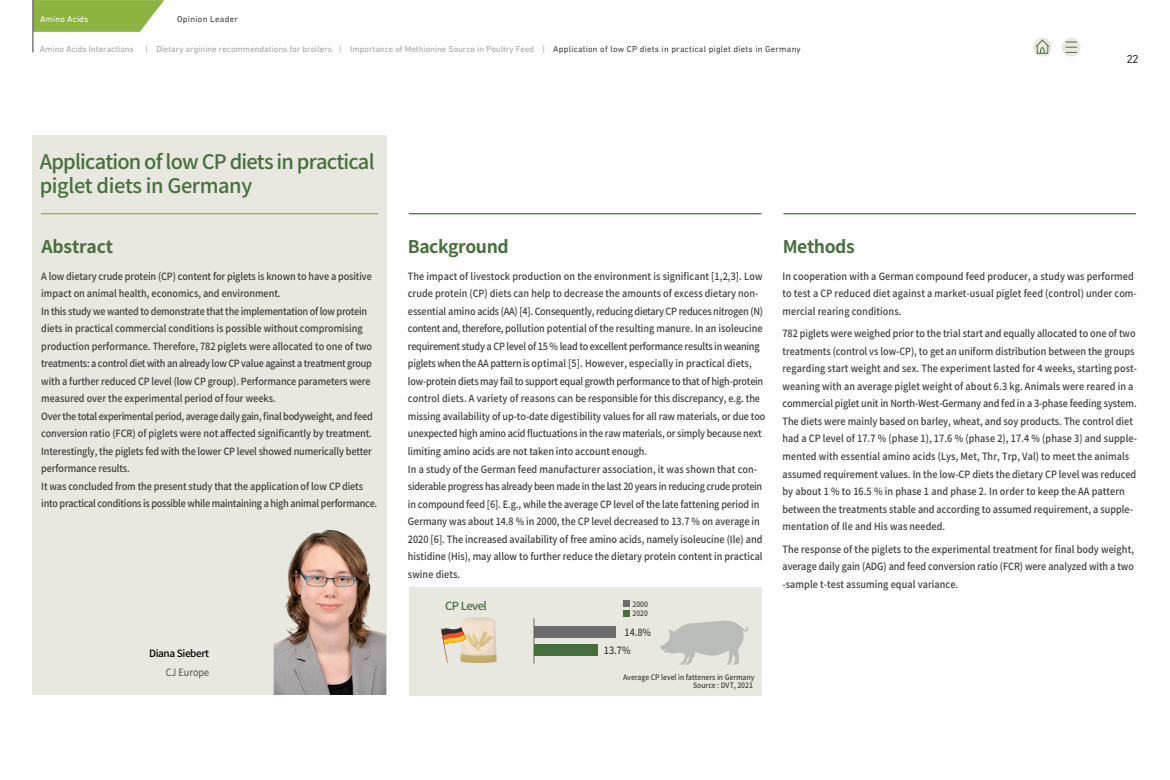
<style>
.page{position:relative;width:1170px;height:780px;background:#fff}
.page>*{position:absolute;margin:0;border:0;box-sizing:border-box;transform-origin:0 0}
.t1{font:500 20px/24px "Noto Sans CJ Kkr";letter-spacing:-.04em;color:#466f3c}
.t2{font:700 17.5px "Noto Sans CJ Kkr";letter-spacing:-.025em;color:#466f3c}
.t3{font:500 11.25px "Noto Sans CJ Kkr";letter-spacing:-.05em;color:#466f3c}
.t4{font:11.25px "DIN Pro";color:#030303}
.t5{font:500 10px/17.5px "Noto Sans CJ Kkr";letter-spacing:-.005em;color:#3c3d3c;scale:.91 1}
.t6{font:500 10px "Noto Sans CJ Kkr";letter-spacing:-.035em;color:#030303}
.t7{font:600 10px "Noto Sans CJ Kkr";letter-spacing:.01em;color:#3c3d3c;scale:.91 1}
.t8{font:8.75px "DIN Next Rounded LT Pro";letter-spacing:.025em;color:#3c3d3c}
.t9{font:8.75px "DIN Next Rounded LT Pro";color:#a0a2a4}
.t10{font:8.75px "DIN Next Rounded LT Pro";letter-spacing:.015em;color:#fff}
.t11{font:500 7.5px/9.5px "Noto Sans CJ Kkr";color:#3c3d3c;scale:.91 1}
.s1{color:#a0a2a4}
</style>
<div class="page">
<div style="left:32px;top:136px;width:354px;height:559px;background:#e8e8e0"></div>
<img style="left:273px;top:525px;width:114px;height:169px">
<div style="left:408px;top:587px;width:353px;height:108px;background:#e8e8e0"></div>
<hr style="left:533px;top:618px;width:1px;height:45px;background:#6b6b6b">
<div style="left:534px;top:626px;width:81px;height:11px;background:#6b6b6b"></div>
<div style="left:534px;top:643px;width:63px;height:12px;background:#466f3c"></div>
<div style="left:623px;top:600px;width:7px;height:6px;background:#6b6b6b"></div>
<div style="left:623px;top:610px;width:7px;height:6px;background:#466f3c"></div>
<svg style="left:440px;top:617px;width:56px;height:46px"></svg>
<hr style="left:41px;top:213px;width:337px;height:1px;background:#8db440">
<hr style="left:409px;top:213px;width:352px;height:1px;background:#466f3c">
<hr style="left:783px;top:213px;width:352px;height:1px;background:#466f3c">
<svg style="left:34px;top:0;width:130px;height:32px;background:#98bb52"></svg>
<hr style="left:33px;top:0;width:1px;height:52px;background:#3c3d3c">
<svg style="left:660px;top:620px;width:88px;height:44px"></svg>
<svg style="left:1032px;top:38px;width:19px;height:19px"></svg>
<svg style="left:1061px;top:38px;width:19px;height:19px"></svg>
<svg style="left:1035px;top:40px;width:14px;height:14px"></svg>
<svg style="left:1065px;top:42px;width:11px;height:11px"></svg>
<p class="t8" style="left:177px;top:14px;width:62px">Opinion Leader</p>
<p class="t10" style="left:40px;top:14px;width:50px">Amino Acids</p>
<p class="t9" style="left:40px;top:44px;width:96px">Amino Acids Interactions</p>
<p class="t9" style="left:156px;top:44px;width:177px">Dietary arginine recommendations for broilers</p>
<p class="t9" style="left:145px;top:44px;width:4px">|</p>
<p class="t8" style="left:339px;top:44px;width:463px"><span class="s1">| Importance of Methionine Source in Poultry Feed |</span> Application of low CP diets in practical piglet diets in Germany</p>
<h1 class="t1" style="left:40px;top:150px;width:336px">Application of low CP diets in practical piglet diets in Germany</h1>
<p class="t4" style="left:1126px;top:51px;width:13px">22</p>
<h2 class="t2" style="left:41px;top:236px;width:73px">Abstract</h2>
<h2 class="t2" style="left:408px;top:236px;width:102px">Background</h2>
<p class="t5" style="left:41px;top:267px;width:370px">A low dietary crude protein (CP) content for piglets is known to have a positive impact on animal health, economics, and environment.<br>In this study we wanted to demonstrate that the implementation of low protein diets in practical commercial conditions is possible without compromising production performance. Therefore, 782 piglets were allocated to one of two treatments: a control diet with an already low CP value against a treatment group with a further reduced CP level (low CP group). Performance parameters were measured over the experimental period of four weeks.<br>Over the total experimental period, average daily gain, final bodyweight, and feed conversion ratio (FCR) of piglets were not affected significantly by treatment.<br>Interestingly, the piglets fed with the lower CP level showed numerically better performance results.<br>It was concluded from the present study that the application of low CP diets into practical conditions is possible while maintaining a high animal performance.</p>
<p class="t5" style="left:782px;top:268px;width:391px">In cooperation with a German compound feed producer, a study was performed to test a CP reduced diet against a market-usual piglet feed (control) under com&shy;mercial rearing conditions.</p>
<h2 class="t2" style="left:782px;top:236px;width:73px">Methods</h2>
<p class="t5" style="left:408px;top:268px;width:394px">The impact of livestock production on the environment is significant [1,2,3]. Low crude protein (CP) diets can help to decrease the amounts of excess dietary non&shy;essential amino acids (AA) [4]. Consequently, reducing dietary CP reduces nitrogen (N) content and, therefore, pollution potential of the resulting manure. In an isoleucine requirement study a CP level of 15 % lead to excellent performance results in weaning piglets when the AA pattern is optimal [5]. However, especially in practical diets, low-protein diets may fail to support equal growth performance to that of high-protein control diets. A variety of reasons can be responsible for this discrepancy, e.g. the missing availability of up-to-date digestibility values for all raw materials, or due too unexpected high amino acid fluctuations in the raw materials, or simply because next limiting amino acids are not taken into account enough.<br>In a study of the German feed manufacturer association, it was shown that con&shy;siderable progress has already been made in the last 20 years in reducing crude protein in compound feed [6]. E.g., while the average CP level of the late fattening period in Germany was about 14.8 % in 2000, the CP level decreased to 13.7 % on average in 2020 [6]. The increased availability of free amino acids, namely isoleucine (Ile) and histidine (His), may allow to further reduce the dietary protein content in practical swine diets.</p>
<p class="t5" style="left:782px;top:325px;width:391px">782 piglets were weighed prior to the trial start and equally allocated to one of two treatments (control vs low-CP), to get an uniform distribution between the groups regarding start weight and sex. The experiment lasted for 4 weeks, starting post&shy;weaning with an average piglet weight of about 6.3 kg. Animals were reared in a commercial piglet unit in North-West-Germany and fed in a 3-phase feeding system.<br>The diets were mainly based on barley, wheat, and soy products. The control diet had a CP level of 17.7 % (phase 1), 17.6 % (phase 2), 17.4 % (phase 3) and supple&shy;mented with essential amino acids (Lys, Met, Thr, Trp, Val) to meet the animals assumed requirement values. In the low-CP diets the dietary CP level was reduced by about 1 % to 16.5 % in phase 1 and phase 2. In order to keep the AA pattern between the treatments stable and according to assumed requirement, a supple&shy;mentation of Ile and His was needed.</p>
<p class="t5" style="left:782px;top:540px;width:388px;text-align:justify">The response of the piglets to the experimental treatment for final body weight, average daily gain (ADG) and feed conversion ratio (FCR) were analyzed with a two -sample t-test assuming equal variance.</p>
<p class="t6" style="left:149px;top:647px;width:62px">Diana Siebert</p>
<p class="t7" style="left:166px;top:666px;width:49px">CJ Europe</p>
<p class="t3" style="left:445px;top:599px;width:43px">CP Level</p>
<p class="t11" style="left:632px;top:599px;width:18px">2000<br>2020</p>
<p class="t5" style="left:624px;top:623px;width:31px">14.8%</p>
<p class="t5" style="left:604px;top:641px;width:31px">13.7%</p>
<p class="t11" style="left:623px;top:672px;width:146px;line-height:8.8px;text-align:right">Average CP level in fatteners in Germany<br>Source : DVT, 2021</p>
</div>
